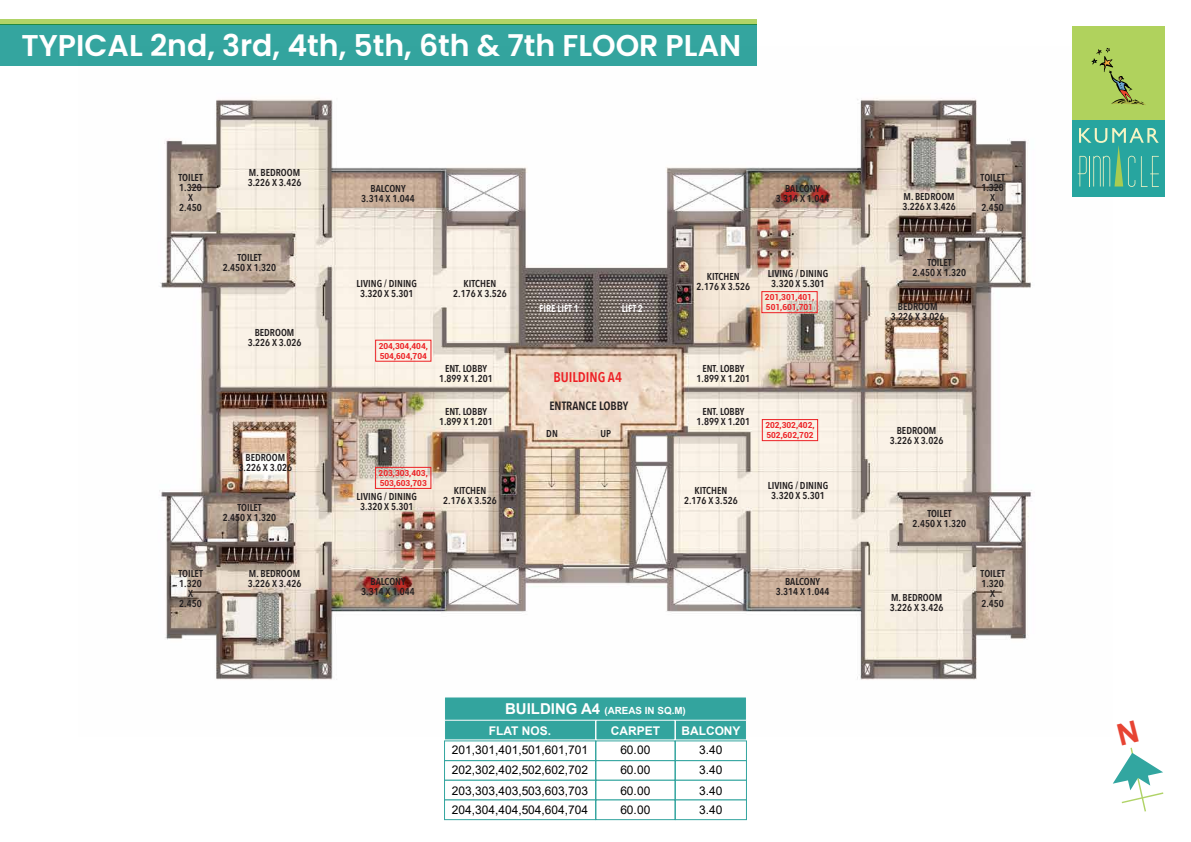
<style>
.page{position:relative;width:1191px;height:842px;background:#fff}
.page>*{position:absolute;margin:0;border:0;box-sizing:border-box;transform-origin:0 0}
.t1{font:600 30px "Poppins";color:#fff}
.t2{font:600 14px "Avenir Next Condensed";color:#ed2024}
.t3{font:12px/20.2px "Arial";color:#000;text-align:justify}
.t4{font:700 12px "Arial";color:#fff}
.t5{font:600 12px "Avenir Next Condensed";color:#231f20}
.t6{font:600 10px/10px "Avenir Next Condensed";color:#231f20;text-align:center}
.t7{font:600 10px "Avenir Next Condensed";color:#fff}
.t8{font:700 9.8px "Arial";color:#fff}
.t9{font:700 8.3px/9.9px "Roboto";color:#ed2024}
.s1{font-size:15px}
</style>
<div class="page">
<img style="left:159px;top:98px;width:953px;height:582px">
<div style="left:1072px;top:26px;width:93px;height:94px;background:#b0d25d"></div>
<div style="left:1072px;top:120px;width:93px;height:76px;background:#27a59f"></div>
<svg style="left:1091px;top:48px;width:55px;height:57px"></svg>
<svg style="left:1077px;top:128px;width:81px;height:59px"></svg>
<div style="left:0;top:25px;width:757px;height:41px;background:#34a59f"></div>
<div style="left:0;top:19px;width:757px;height:6px;background:#b0d367"></div>
<div style="left:675px;top:760px;width:72px;height:21px;background:#fff;border:1px solid #33a59f"></div>
<div style="left:444px;top:780px;width:152px;height:20px;background:#fff;border:1px solid #33a59f"></div>
<div style="left:595px;top:780px;width:80px;height:20px;background:#fff;border:1px solid #33a59f"></div>
<div style="left:675px;top:780px;width:72px;height:20px;background:#fff;border:1px solid #33a59f"></div>
<div style="left:444px;top:799px;width:152px;height:21px;background:#fff;border:1px solid #33a59f"></div>
<div style="left:595px;top:799px;width:80px;height:21px;background:#fff;border:1px solid #33a59f"></div>
<div style="left:675px;top:799px;width:72px;height:21px;background:#fff;border:1px solid #33a59f"></div>
<div style="left:444px;top:740px;width:152px;height:21px;background:#fff;border:1px solid #33a59f"></div>
<div style="left:595px;top:740px;width:80px;height:21px;background:#fff;border:1px solid #33a59f"></div>
<div style="left:675px;top:740px;width:72px;height:21px;background:#fff;border:1px solid #33a59f"></div>
<div style="left:444px;top:696px;width:303px;height:25px;background:#34a59f;border:1px solid #fff"></div>
<div style="left:444px;top:720px;width:152px;height:20px;background:#34a59f;border:1px solid #fff"></div>
<div style="left:595px;top:720px;width:80px;height:20px;background:#34a59f;border:1px solid #fff"></div>
<div style="left:675px;top:720px;width:72px;height:20px;background:#34a59f;border:1px solid #fff"></div>
<div style="left:375px;top:340px;width:56px;height:22px;border:1px solid #ed2024"></div>
<div style="left:375px;top:467px;width:56px;height:22px;border:1px solid #ed2024"></div>
<div style="left:761px;top:291px;width:56px;height:22px;border:1px solid #ed2024"></div>
<div style="left:762px;top:419px;width:56px;height:22px;border:1px solid #ed2024"></div>
<svg style="left:1113px;top:747px;width:50px;height:64px"></svg>
<h1 class="t1" style="left:22px;top:28px;width:721px">TYPICAL 2nd, 3rd, 4th, 5th, 6th &amp; 7th FLOOR PLAN</h1>
<p class="t6" style="left:248px;top:168px;width:55px;text-align:left">M. BEDROOM<br>3.226 X 3.426</p>
<p class="t6" style="left:178px;top:173px;width:26px">TOILET<br>1.320<br>X<br>2.450</p>
<p class="t6" style="left:980px;top:173px;width:26px">TOILET<br>1.320<br>X<br>2.450</p>
<p class="t6" style="left:361px;top:184px;width:55px">BALCONY<br>3.314 X 1.044</p>
<p class="t6" style="left:775px;top:184px;width:55px">BALCONY<br>3.314 X 1.044</p>
<p class="t6" style="left:902px;top:192px;width:55px;text-align:left">M. BEDROOM<br>3.226 X 3.426</p>
<p class="t6" style="left:223px;top:252px;width:55px">TOILET<br>2.450 X 1.320</p>
<p class="t6" style="left:912px;top:258px;width:55px">TOILET<br>2.450 X 1.320</p>
<p class="t6" style="left:768px;top:269px;width:62px">LIVING / DINING<br>3.320 X 5.301</p>
<p class="t6" style="left:453px;top:278px;width:55px">KITCHEN<br>2.176 X 3.526</p>
<p class="t6" style="left:696px;top:271px;width:55px">KITCHEN<br>2.176 X 3.526</p>
<p class="t6" style="left:357px;top:278px;width:62px">LIVING / DINING<br>3.320 X 5.301</p>
<p class="t9" style="left:765px;top:292px;width:51px">201,301,401,<br>501,601,701</p>
<p class="t6" style="left:891px;top:301px;width:55px">BEDROOM<br>3.226 X 3.026</p>
<p class="t7" style="left:539px;top:302px;width:41px">FIRE LIFT 1</p>
<p class="t7" style="left:621px;top:302px;width:23px">LIFT 2</p>
<p class="t6" style="left:248px;top:327px;width:55px">BEDROOM<br>3.226 X 3.026</p>
<p class="t9" style="left:379px;top:340px;width:51px">204,304,404,<br>504,604,704</p>
<p class="t6" style="left:439px;top:363px;width:55px">ENT. LOBBY<br>1.899 X 1.201</p>
<p class="t6" style="left:696px;top:363px;width:55px">ENT. LOBBY<br>1.899 X 1.201</p>
<p class="t6" style="left:439px;top:407px;width:55px">ENT. LOBBY<br>1.899 X 1.201</p>
<p class="t6" style="left:696px;top:407px;width:55px">ENT. LOBBY<br>1.899 X 1.201</p>
<h2 class="t2" style="left:553px;top:368px;width:70px">BUILDING A4</h2>
<p class="t5" style="left:549px;top:398px;width:80px">ENTRANCE LOBBY</p>
<p class="t9" style="left:765px;top:420px;width:51px">202,302,402,</p>
<p class="t6" style="left:546px;top:428px;width:13px">DN</p>
<p class="t6" style="left:600px;top:428px;width:12px">UP</p>
<p class="t9" style="left:766px;top:430px;width:49px">502,602,702</p>
<p class="t6" style="left:889px;top:425px;width:55px">BEDROOM<br>3.226 X 3.026</p>
<p class="t6" style="left:238px;top:452px;width:55px">BEDROOM<br>3.226 X 3.026</p>
<p class="t9" style="left:379px;top:468px;width:51px">203,303,403,<br>503,603,703</p>
<p class="t6" style="left:768px;top:480px;width:62px">LIVING / DINING<br>3.320 X 5.301</p>
<p class="t6" style="left:443px;top:485px;width:55px">KITCHEN<br>2.176 X 3.526</p>
<p class="t6" style="left:684px;top:485px;width:55px">KITCHEN<br>2.176 X 3.526</p>
<p class="t6" style="left:357px;top:491px;width:62px">LIVING / DINING<br>3.320 X 5.301</p>
<p class="t6" style="left:223px;top:503px;width:55px">TOILET<br>2.450 X 1.320</p>
<p class="t6" style="left:912px;top:508px;width:55px">TOILET<br>2.450 X 1.320</p>
<p class="t6" style="left:248px;top:569px;width:55px;text-align:left">M. BEDROOM<br>3.226 X 3.426</p>
<p class="t6" style="left:178px;top:569px;width:26px">TOILET<br>1.320<br>X<br>2.450</p>
<p class="t6" style="left:980px;top:569px;width:26px">TOILET<br>1.320<br>X<br>2.450</p>
<p class="t6" style="left:361px;top:577px;width:55px">BALCONY<br>3.314 X 1.044</p>
<p class="t6" style="left:775px;top:577px;width:55px">BALCONY<br>3.314 X 1.044</p>
<p class="t6" style="left:889px;top:593px;width:55px;text-align:left">M. BEDROOM<br>3.226 X 3.426</p>
<p class="t8" style="left:505px;top:704px;width:182px"><span class="s1">BUILDING A4</span> (AREAS IN SQ.M)</p>
<p class="t4" style="left:489px;top:722px;width:64px">FLAT NOS.</p>
<p class="t4" style="left:611px;top:722px;width:51px">CARPET</p>
<p class="t4" style="left:681px;top:722px;width:61px">BALCONY</p>
<p class="t3" style="left:452px;top:739px;width:138px">201,301,401,501,601,701<br>202,302,402,502,602,702<br>203,303,403,503,603,703<br>204,304,404,504,604,704</p>
<p class="t3" style="left:620px;top:739px;width:31px">60.00<br>60.00<br>60.00<br>60.00</p>
<p class="t3" style="left:699px;top:739px;width:25px">3.40<br>3.40<br>3.40<br>3.40</p>
</div>
